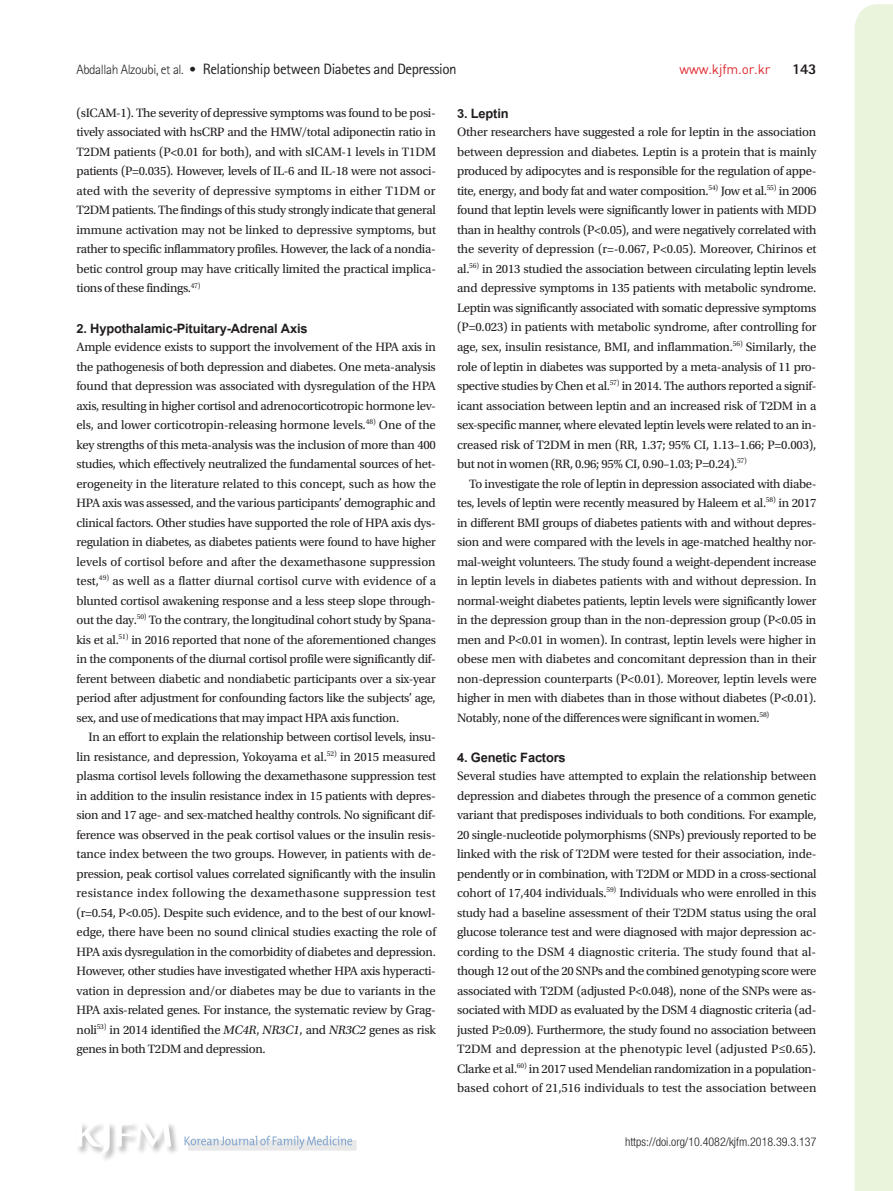
<style>
.page{position:relative;width:893px;height:1191px;background:#fff}
.page>*{position:absolute;margin:0;border:0;box-sizing:border-box;transform-origin:0 0}
.t1{font:700 18px "Utsaah";letter-spacing:-.01em;color:#231f20}
.t2{font:15px "Rotis Sans Serif Std";letter-spacing:-.03em;color:#231f20}
.t3{font:800 15px "Rotis Sans Serif Std";color:#231f20}
.t4{font:13.5px "Dinreg";letter-spacing:-.01em;color:#e02a30}
.t5{font:12.75px/19.5px "Utopia Std";letter-spacing:-.025em;color:#231f20;text-align:justify}
.t6{font:300 condensed 12px "Helvetica Neue LT Std";color:#231f20}
.s1{font-weight:300;font-size:13.5px}
.s2{font-style:italic}
</style>
<div class="page">
<div style="left:855px;top:4px;width:38px;height:1187px;background:#eaf3dc"></div>
<div style="left:188px;top:1140px;width:169px;height:10px;background:#e8e8e9"></div>
<svg style="left:185px;top:1135px;width:167px;height:13px"></svg>
<div style="left:76px;top:1122px;width:104px;height:40px;background:#231f20;opacity:.3"></div>
<svg style="left:77px;top:1122px;width:94px;height:32px"></svg>
<p class="t2" style="left:77px;top:60px;width:382px"><span class="s1">Abdallah Alzoubi, et al. •</span> Relationship between Diabetes and Depression</p>
<p class="t4" style="left:679px;top:61px;width:93px">www.kjfm.or.kr</p>
<p class="t3" style="left:792px;top:60px;width:26px">143</p>
<p class="t5" style="left:77px;top:103px;width:361px">(sICAM-1). The severity of depressive symptoms was found to be posi&shy;tively associated with hsCRP and the HMW/total adiponectin ratio in T2DM patients (P&lt;0.01 for both), and with sICAM-1 levels in T1DM patients (P=0.035). However, levels of IL-6 and IL-18 were not associ&shy;ated with the severity of depressive symptoms in either T1DM or T2DM patients. The findings of this study strongly indicate that general immune activation may not be linked to depressive symptoms, but rather to specific inflammatory profiles. However, the lack of a nondia&shy;betic control group may have critically limited the practical implica&shy;tions of these findings.<sup>47)</sup></p>
<h1 class="t1" style="left:77px;top:320px;width:233px">2. Hypothalamic-Pituitary-Adrenal Axis</h1>
<p class="t5" style="left:77px;top:337px;width:361px">Ample evidence exists to support the involvement of the HPA axis in the pathogenesis of both depression and diabetes. One meta-analysis found that depression was associated with dysregulation of the HPA axis, resulting in higher cortisol and adrenocorticotropic hormone lev&shy;els, and lower corticotropin-releasing hormone levels.<sup>48)</sup> One of the key strengths of this meta-analysis was the inclusion of more than 400 studies, which effectively neutralized the fundamental sources of het&shy;erogeneity in the literature related to this concept, such as how the HPA axis was assessed, and the various participants’ demographic and clinical factors. Other studies have supported the role of HPA axis dys&shy;regulation in diabetes, as diabetes patients were found to have higher levels of cortisol before and after the dexamethasone suppression test,<sup>49)</sup> as well as a flatter diurnal cortisol curve with evidence of a blunted cortisol awakening response and a less steep slope through&shy;out the day.<sup>50)</sup> To the contrary, the longitudinal cohort study by Spana&shy;kis et al.<sup>51)</sup> in 2016 reported that none of the aforementioned changes in the components of the diurnal cortisol profile were significantly dif&shy;ferent between diabetic and nondiabetic participants over a six-year period after adjustment for confounding factors like the subjects’ age, sex, and use of medications that may impact HPA axis function.</p>
<p class="t5" style="left:77px;top:727px;width:361px;text-indent:12px">In an effort to explain the relationship between cortisol levels, insu&shy;lin resistance, and depression, Yokoyama et al.<sup>52)</sup> in 2015 measured plasma cortisol levels following the dexamethasone suppression test in addition to the insulin resistance index in 15 patients with depres&shy;sion and 17 age- and sex-matched healthy controls. No significant dif&shy;ference was observed in the peak cortisol values or the insulin resis&shy;tance index between the two groups. However, in patients with de&shy;pression, peak cortisol values correlated significantly with the insulin resistance index following the dexamethasone suppression test (r=0.54, P&lt;0.05). Despite such evidence, and to the best of our knowl&shy;edge, there have been no sound clinical studies exacting the role of HPA axis dysregulation in the comorbidity of diabetes and depression.<br>However, other studies have investigated whether HPA axis hyperacti&shy;vation in depression and/or diabetes may be due to variants in the HPA axis-related genes. For instance, the systematic review by Grag&shy;noli<sup>53)</sup> in 2014 identified the <span class="s2">MC4R</span>, <span class="s2">NR3C1</span>, and <span class="s2">NR3C2</span> genes as risk genes in both T2DM and depression.</p>
<h1 class="t1" style="left:457px;top:105px;width:53px">3. Leptin</h1>
<p class="t5" style="left:457px;top:123px;width:361px">Other researchers have suggested a role for leptin in the association between depression and diabetes. Leptin is a protein that is mainly produced by adipocytes and is responsible for the regulation of appe&shy;tite, energy, and body fat and water composition.<sup>54)</sup> Jow et al.<sup>55)</sup> in 2006 found that leptin levels were significantly lower in patients with MDD than in healthy controls (P&lt;0.05), and were negatively correlated with the severity of depression (r=-0.067, P&lt;0.05). Moreover, Chirinos et al.<sup>56)</sup> in 2013 studied the association between circulating leptin levels and depressive symptoms in 135 patients with metabolic syndrome.<br>Leptin was significantly associated with somatic depressive symptoms (P=0.023) in patients with metabolic syndrome, after controlling for age, sex, insulin resistance, BMI, and inflammation.<sup>56)</sup> Similarly, the role of leptin in diabetes was supported by a meta-analysis of 11 pro&shy;spective studies by Chen et al.<sup>57)</sup> in 2014. The authors reported a signif&shy;icant association between leptin and an increased risk of T2DM in a sex-specific manner, where elevated leptin levels were related to an in&shy;creased risk of T2DM in men (RR, 1.37; 95% CI, 1.13–1.66; P=0.003), but not in women (RR, 0.96; 95% CI, 0.90–1.03; P=0.24).<sup>57)</sup></p>
<p class="t5" style="left:457px;top:474px;width:361px;text-indent:12px">To investigate the role of leptin in depression associated with diabe&shy;tes, levels of leptin were recently measured by Haleem et al.<sup>58)</sup> in 2017 in different BMI groups of diabetes patients with and without depres&shy;sion and were compared with the levels in age-matched healthy nor&shy;mal-weight volunteers. The study found a weight-dependent increase in leptin levels in diabetes patients with and without depression. In normal-weight diabetes patients, leptin levels were significantly lower in the depression group than in the non-depression group (P&lt;0.05 in men and P&lt;0.01 in women). In contrast, leptin levels were higher in obese men with diabetes and concomitant depression than in their non-depression counterparts (P&lt;0.01). Moreover, leptin levels were higher in men with diabetes than in those without diabetes (P&lt;0.01).<br>Notably, none of the differences were significant in women.<sup>58)</sup></p>
<h1 class="t1" style="left:457px;top:749px;width:110px">4. Genetic Factors</h1>
<p class="t5" style="left:457px;top:766px;width:361px">Several studies have attempted to explain the relationship between depression and diabetes through the presence of a common genetic variant that predisposes individuals to both conditions. For example, 20 single-nucleotide polymorphisms (SNPs) previously reported to be linked with the risk of T2DM were tested for their association, inde&shy;pendently or in combination, with T2DM or MDD in a cross-sectional cohort of 17,404 individuals.<sup>59)</sup> Individuals who were enrolled in this study had a baseline assessment of their T2DM status using the oral glucose tolerance test and were diagnosed with major depression ac&shy;cording to the DSM 4 diagnostic criteria. The study found that al&shy;though 12 out of the 20 SNPs and the combined genotyping score were associated with T2DM (adjusted P&lt;0.048), none of the SNPs were as&shy;sociated with MDD as evaluated by the DSM 4 diagnostic criteria (ad&shy;justed P≥0.09). Furthermore, the study found no association between T2DM and depression at the phenotypic level (adjusted P≤0.65).<br>Clarke et al.<sup>60)</sup> in 2017 used Mendelian randomization in a population&shy;based cohort of 21,516 individuals to test the association between</p>
<p class="t6" style="left:625px;top:1134px;width:193px">https://doi.org/10.4082/kjfm.2018.39.3.137</p>
</div>
